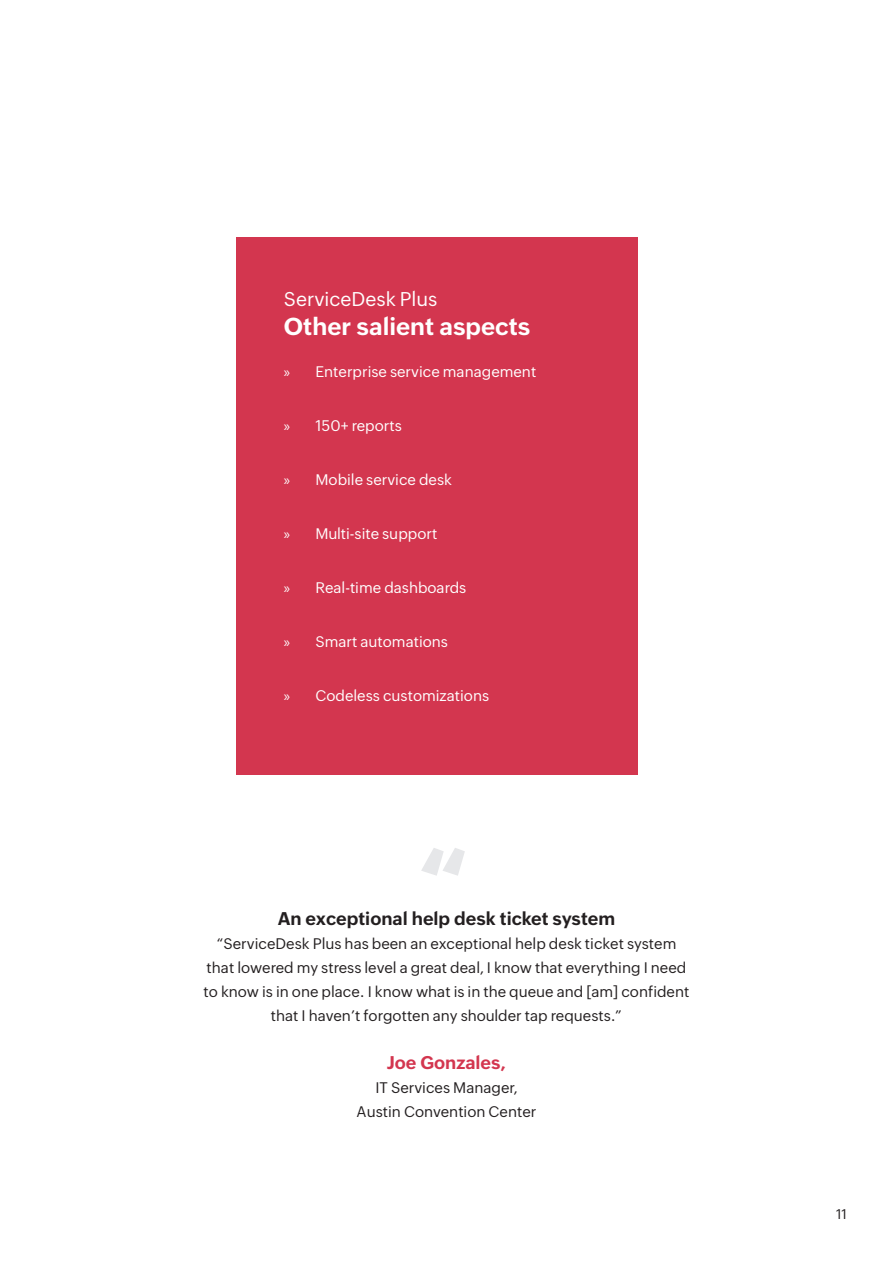
<style>
.page{position:relative;width:893px;height:1263px;background:#fff}
.page>*{position:absolute;margin:0;border:0;box-sizing:border-box;transform-origin:0 0}
.t1{font:900 90px "Zoho Puvi";color:#e6e7e9}
.t2{font:700 24px "Zoho Puvi";color:#fff}
.t3{font:19.5px "Zoho Puvi";color:#fff}
.t4{font:700 18px "Zoho Puvi";color:#231f20}
.t5{font:700 18px "Zoho Puvi";color:#d3364f}
.t6{font:15px "Zoho Puvi";color:#231f20}
.t7{font:15px "Zoho Puvi";color:#fff}
.t8{font:13.5px "Zoho Puvi";color:#231f20}
.s1{font-family:"Myriad Pro"}
</style>
<div class="page">
<div style="left:237px;top:237px;width:401px;height:537px;background:#d3364f"></div>
<p class="t3" style="left:284px;top:285px;width:155px">ServiceDesk Plus</p>
<p class="t2" style="left:284px;top:308px;width:248px">Other salient aspects</p>
<p class="t7" style="left:284px;top:360px;width:254px"><span class="s1">»</span> Enterprise service management</p>
<p class="t7" style="left:284px;top:414px;width:119px"><span class="s1">»</span> 150+ reports</p>
<p class="t7" style="left:284px;top:468px;width:170px"><span class="s1">»</span> Mobile service desk</p>
<p class="t7" style="left:284px;top:522px;width:155px"><span class="s1">»</span> Multi-site support</p>
<p class="t7" style="left:284px;top:576px;width:184px"><span class="s1">»</span> Real-time dashboards</p>
<p class="t7" style="left:284px;top:630px;width:166px"><span class="s1">»</span> Smart automations</p>
<p class="t7" style="left:284px;top:684px;width:207px"><span class="s1">»</span> Codeless customizations</p>
<p class="t1" style="left:419px;top:811px;width:47px">“</p>
<p class="t4" style="left:278px;top:904px;width:339px">An exceptional help desk ticket system</p>
<p class="t6" style="left:217px;top:932px;width:461px">“ServiceDesk Plus has been an exceptional help desk ticket system</p>
<p class="t6" style="left:207px;top:956px;width:481px">that lowered my stress level a great deal, I know that everything I need</p>
<p class="t6" style="left:204px;top:980px;width:487px">to know is in one place. I know what is in the queue and [am] confident</p>
<p class="t6" style="left:271px;top:1004px;width:353px">that I haven’t forgotten any shoulder tap requests.”</p>
<p class="t5" style="left:387px;top:1048px;width:121px">Joe Gonzales,</p>
<p class="t6" style="left:375px;top:1076px;width:144px">IT Services Manager,</p>
<p class="t6" style="left:356px;top:1100px;width:181px">Austin Convention Center</p>
<p class="t8" style="left:836px;top:1204px;width:12px">11</p>
</div>
